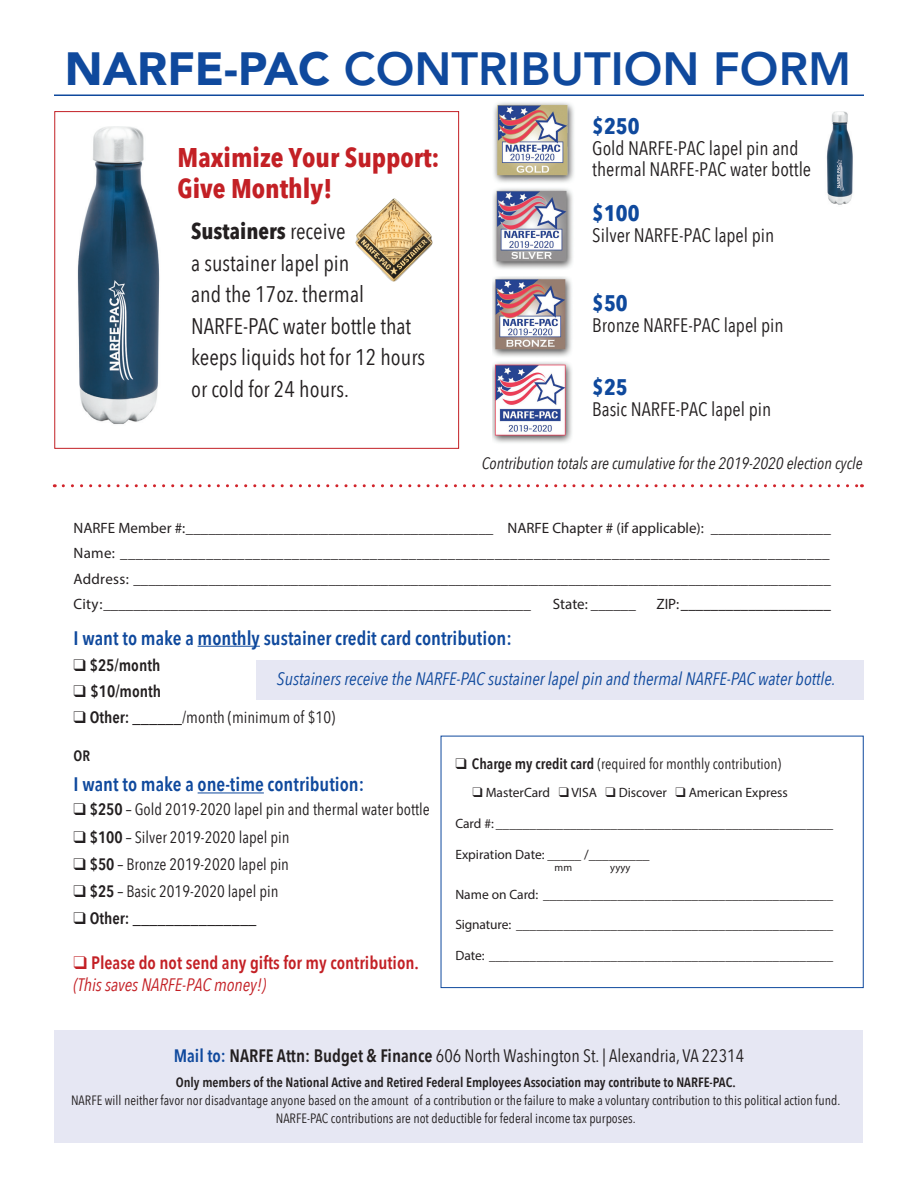
<style>
.page{position:relative;width:918px;height:1188px;background:#fff}
.page>*{position:absolute;margin:0;border:0;box-sizing:border-box;transform-origin:0 0}
.t1{font:800 46.5px "Avenir";color:#0f499d}
.t2{font:700 27px "Avenir Next Condensed";color:#c32025}
.t3{font:22.5px/31.5px "Avenir Next Condensed";color:#231f20}
.t4{font:700 22.5px "Avenir Next Condensed";color:#0f499d}
.t5{font:19.5px/21px "Avenir Next Condensed";color:#231f20}
.t6{font:600 19.5px "Avenir Next Condensed";color:#0f499d}
.t7{font:italic 18px "Avenir Next Condensed";color:#0f499d}
.t8{font:18px "Avenir Next Condensed";color:#231f20}
.t9{font:600 18px/22.5px "Avenir Next Condensed";color:#c32025}
.t10{font:16.5px "Avenir Next Condensed";color:#231f20}
.t11{font:italic 16.5px "Avenir Next Condensed";color:#231f20}
.t12{font:600 16.5px "Avenir Next Condensed";color:#231f20}
.t13{font:15px "Myriad Pro";color:#231f20}
.t14{font:15px "Myriad Pro";letter-spacing:.02em;color:#231f20}
.t15{font:15px "Avenir Next Condensed";color:#231f20}
.t16{font:600 15px "Avenir Next Condensed";color:#231f20}
.t17{font:13.5px/18px "Avenir Next Condensed";color:#231f20;text-align:center}
.t18{font:13.5px "Myriad Pro";color:#231f20}
.t19{font:10.5px "Myriad Pro";letter-spacing:.01em;color:#231f20}
.s1{font-weight:900}
.s2{font-weight:700}
.s3{font-family:"Myriad Pro"}
.s4{font-weight:600}
.s5{font-weight:400;font-style:italic}
.s6{font-weight:600;color:#0f499d}
</style>
<div class="page">
<div style="left:257px;top:660px;width:607px;height:40px;background:#e6e7f3"></div>
<hr style="left:198px;top:646px;width:62px;height:1px;background:#0f499d">
<hr style="left:198px;top:792px;width:66px;height:1px;background:#0f499d">
<hr style="left:54px;top:94px;width:810px;height:2px;background:#0f499d">
<div style="left:55px;top:1030px;width:808px;height:113px;background:#e6e7f3"></div>
<div style="left:441px;top:736px;width:423px;height:252px;border:1px solid #0f499d"></div>
<svg style="left:63px;top:484px;width:799px;height:3px"></svg>
<img style="left:355px;top:198px;width:78px;height:84px">
<img style="left:77px;top:126px;width:83px;height:298px">
<img style="left:826px;top:112px;width:27px;height:93px">
<img style="left:493px;top:102px;width:81px;height:167px">
<img style="left:492px;top:276px;width:80px;height:81px">
<img style="left:492px;top:362px;width:80px;height:81px">
<div style="left:54px;top:111px;width:405px;height:338px;border:1px solid #c32025"></div>
<p class="t1" style="left:65px;top:32px;width:788px"><span class="s1">NARFE-PAC</span> CONTRIBUTION FORM</p>
<p class="t2" style="left:178px;top:141px;width:264px">Maximize Your Support:</p>
<p class="t2" style="left:178px;top:172px;width:156px">Give Monthly!</p>
<p class="t3" style="left:191px;top:215px;width:236px"><span class="s2">Sustainers</span> receive<br>a sustainer lapel pin<br>and the 17oz. thermal<br>NARFE-PAC water bottle that keeps liquids hot for 12 hours or cold for 24 hours.</p>
<p class="t4" style="left:592px;top:112px;width:49px">$250</p>
<p class="t5" style="left:592px;top:136px;width:220px">Gold NARFE-PAC lapel pin and thermal NARFE-PAC water bottle</p>
<p class="t4" style="left:592px;top:199px;width:49px">$100</p>
<p class="t5" style="left:592px;top:223px;width:184px">Silver NARFE-PAC lapel pin</p>
<p class="t4" style="left:592px;top:290px;width:37px">$50</p>
<p class="t5" style="left:592px;top:314px;width:193px">Bronze NARFE-PAC lapel pin</p>
<p class="t4" style="left:592px;top:374px;width:37px">$25</p>
<p class="t5" style="left:592px;top:398px;width:180px">Basic NARFE-PAC lapel pin</p>
<p class="t11" style="left:482px;top:454px;width:382px">Contribution totals are cumulative for the 2019-2020 election cycle</p>
<p class="t13" style="left:74px;top:518px;width:759px">NARFE Member #:_________________________________________ NARFE Chapter # (if applicable): ________________</p>
<p class="t13" style="left:74px;top:544px;width:758px">Name: ___________________________________________________________________________________________</p>
<p class="t14" style="left:74px;top:569px;width:759px">Address: _____________________________________________________________________________________________</p>
<p class="t13" style="left:74px;top:595px;width:459px">City:_________________________________________________________</p>
<p class="t13" style="left:553px;top:595px;width:85px">State: ______</p>
<p class="t15" style="left:656px;top:591px;width:176px"><span class="s3">ZIP:</span>____________________</p>
<p class="t6" style="left:74px;top:621px;width:440px">I want to make a monthly sustainer credit card contribution:</p>
<p class="t12" style="left:74px;top:651px;width:88px">❑ $25/month</p>
<p class="t12" style="left:74px;top:677px;width:89px">❑ $10/month</p>
<p class="t10" style="left:74px;top:703px;width:263px">❑ <span class="s4">Other:</span> ______/month (minimum of $10)</p>
<p class="t16" style="left:74px;top:743px;width:18px">OR</p>
<p class="t6" style="left:74px;top:768px;width:292px">I want to make a one-time contribution:</p>
<p class="t10" style="left:74px;top:796px;width:358px">❑ <span class="s4">$250</span> – Gold 2019-2020 lapel pin and thermal water bottle</p>
<p class="t10" style="left:74px;top:823px;width:218px">❑ <span class="s4">$100</span> – Silver 2019-2020 lapel pin</p>
<p class="t10" style="left:74px;top:850px;width:217px">❑ <span class="s4">$50</span> – Bronze 2019-2020 lapel pin</p>
<p class="t10" style="left:74px;top:877px;width:207px">❑ <span class="s4">$25</span> – Basic 2019-2020 lapel pin</p>
<p class="t10" style="left:74px;top:905px;width:185px">❑ <span class="s4">Other:</span> _______________</p>
<p class="t9" style="left:74px;top:951px;width:347px">❑ Please do not send any gifts for my contribution. <span class="s5">(This saves NARFE-PAC money!)</span></p>
<p class="t7" style="left:277px;top:668px;width:560px">Sustainers receive the NARFE-PAC sustainer lapel pin and thermal NARFE-PAC water bottle.</p>
<p class="t15" style="left:455px;top:751px;width:327px">❑ <span class="s4">Charge my credit card</span> (required for monthly contribution)</p>
<p class="t18" style="left:473px;top:784px;width:317px">❑ MasterCard ❑ VISA ❑ Discover ❑ American Express</p>
<p class="t18" style="left:455px;top:815px;width:379px">Card #: __________________________________________________</p>
<p class="t18" style="left:455px;top:846px;width:196px">Expiration Date: _____ /_________</p>
<p class="t19" style="left:555px;top:861px;width:19px">mm</p>
<p class="t19" style="left:610px;top:861px;width:22px">yyyy</p>
<p class="t18" style="left:455px;top:886px;width:379px">Name on Card: ___________________________________________</p>
<p class="t18" style="left:455px;top:916px;width:379px">Signature: _______________________________________________</p>
<p class="t18" style="left:455px;top:947px;width:379px">Date: ___________________________________________________</p>
<p class="t8" style="left:174px;top:1040px;width:572px"><span class="s6">Mail to:</span> <span class="s4">NARFE Attn: Budget &amp; Finance</span> 606 North Washington St. | Alexandria, VA 22314</p>
<p class="t17" style="left:71px;top:1072px;width:771px"><span class="s4">Only members of the National Active and Retired Federal Employees Association may contribute to NARFE-PAC.<br></span>NARFE will neither favor nor disadvantage anyone based on the amount of a contribution or the failure to make a voluntary contribution to this political action fund.<br>NARFE-PAC contributions are not deductible for federal income tax purposes.</p>
</div>
